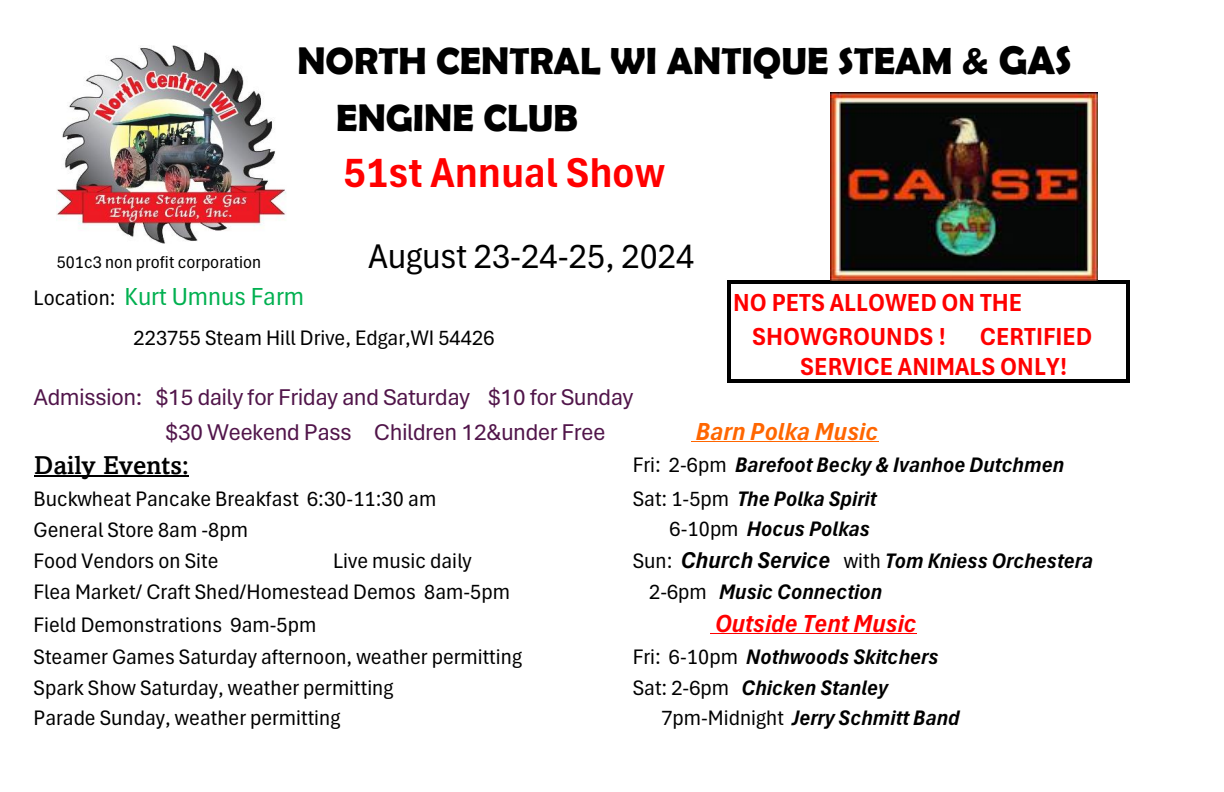
<style>
.page{position:relative;width:1224px;height:792px;background:#fff}
.page>*{position:absolute;margin:0;border:0;box-sizing:border-box;transform-origin:0 0}
.t1{font:44px "Aptos Narrow 2 bc 0000";color:#f00}
.t2{font:700 38px/56.6px "Berlin Sans FB Demi";color:#000}
.t3{font:36px "Aptos Narrow 1900000 5 a 0000";color:#000}
.t4{font:26px/29.6px "Aptos Narrow 2 bc 0000";color:#f00}
.t5{font:26px "Aptos Narrow 1900000 5 a 0000";color:#00b050}
.t6{font:26px "Aptos Narrow I 2 bc 0000";letter-spacing:-.005em;color:#f00}
.t7{font:26px "Aptos Narrow I 2 bc 0000";color:#f60}
.t8{font:500 26px "Amasis MT Pro";color:#000}
.t9{font:24px/35px "Aptos Display";color:#51154a}
.t10{font:22px "Aptos Narrow 1900000 5 a 0000";color:#000}
.t11{font:22px "Aptos Narrow I 2 bc 0000";color:#000}
.t12{font:18px "Aptos Narrow 1900000 5 a 0000";color:#000}
.s1{font-size:40px}
.s2{font-size:22px;color:#000}
.s3{font-family:"Aptos Narrow 1900000 5 a 0000"}
.s4{font-size:24px}
</style>
<div class="page">
<hr style="left:691px;top:441px;width:187px;height:1px;background:#f60">
<hr style="left:34px;top:476px;width:155px;height:1px;background:#000">
<hr style="left:710px;top:633px;width:207px;height:1px;background:#f00">
<hr style="left:727px;top:280px;width:4px;height:103px;background:#000">
<hr style="left:1126px;top:284px;width:4px;height:99px;background:#000">
<hr style="left:731px;top:280px;width:399px;height:4px;background:#000">
<hr style="left:731px;top:379px;width:399px;height:4px;background:#000">
<img style="left:56px;top:45px;width:230px;height:199px">
<img style="left:831px;top:92px;width:266px;height:189px">
<p class="t2" style="left:336px;top:32px;width:737px;text-indent:-39px">NORTH CENTRAL WI ANTIQUE STEAM &amp; <span class="s1">GAS<br></span>ENGINE CLUB</p>
<p class="t1" style="left:344px;top:143px;width:322px">51st Annual Show</p>
<p class="t12" style="left:57px;top:249px;width:206px">501c3 non profit corporation</p>
<p class="t3" style="left:368px;top:231px;width:327px">August 23-24-25, 2024</p>
<p class="t5" style="left:34px;top:279px;width:272px"><span class="s2">Location:</span> Kurt Umnus Farm</p>
<p class="t4" style="left:733px;top:287px;width:291px">NO PETS ALLOWED ON THE</p>
<p class="t10" style="left:133px;top:323px;width:363px">223755 Steam Hill Drive, Edgar,WI 54426</p>
<p class="t4" style="left:752px;top:321px;width:196px">SHOWGROUNDS !</p>
<p class="t4" style="left:800px;top:321px;width:294px;text-indent:180px">CERTIFIED<br>SERVICE ANIMALS ONLY!</p>
<p class="t9" style="left:166px;top:379px;width:469px;text-indent:-132px">Admission: $15 daily for Friday and Saturday $10 for Sunday $30 Weekend Pass Children 12&amp;under Free</p>
<p class="t7" style="left:696px;top:413px;width:184px">Barn Polka Music</p>
<p class="t8" style="left:34px;top:449px;width:156px">Daily Events:</p>
<p class="t11" style="left:633px;top:450px;width:433px"><span class="s3">Fri: 2-6pm</span> Barefoot Becky &amp; Ivanhoe Dutchmen</p>
<p class="t10" style="left:34px;top:484px;width:404px">Buckwheat Pancake Breakfast 6:30-11:30 am</p>
<p class="t11" style="left:633px;top:484px;width:245px"><span class="s3">Sat: 1-5pm</span> The Polka Spirit</p>
<p class="t10" style="left:34px;top:514px;width:216px">General Store 8am -8pm</p>
<p class="t11" style="left:670px;top:514px;width:202px"><span class="s3">6-10pm</span> Hocus Polkas</p>
<p class="t10" style="left:34px;top:546px;width:186px">Food Vendors on Site</p>
<p class="t10" style="left:333px;top:546px;width:140px">Live music daily</p>
<p class="t11" style="left:633px;top:546px;width:462px"><span class="s3">Sun:</span> <span class="s4">Church Service</span> <span class="s3">with</span> Tom Kniess Orchestera</p>
<p class="t10" style="left:34px;top:577px;width:478px">Flea Market/ Craft Shed/Homestead Demos 8am-5pm</p>
<p class="t11" style="left:649px;top:576px;width:235px"><span class="s3">2-6pm</span> Music Connection</p>
<p class="t10" style="left:34px;top:610px;width:284px">Field Demonstrations 9am-5pm</p>
<p class="t6" style="left:715px;top:605px;width:203px">Outside Tent Music</p>
<p class="t10" style="left:34px;top:642px;width:490px">Steamer Games Saturday afternoon, weather permitting</p>
<p class="t11" style="left:633px;top:642px;width:307px"><span class="s3">Fri: 6-10pm</span> Nothwoods Skitchers</p>
<p class="t10" style="left:34px;top:673px;width:361px">Spark Show Saturday, weather permitting</p>
<p class="t11" style="left:633px;top:672px;width:257px"><span class="s3">Sat: 2-6pm</span> Chicken Stanley</p>
<p class="t10" style="left:34px;top:703px;width:308px">Parade Sunday, weather permitting</p>
<p class="t11" style="left:661px;top:703px;width:300px"><span class="s3">7pm-Midnight</span> Jerry Schmitt Band</p>
</div>
